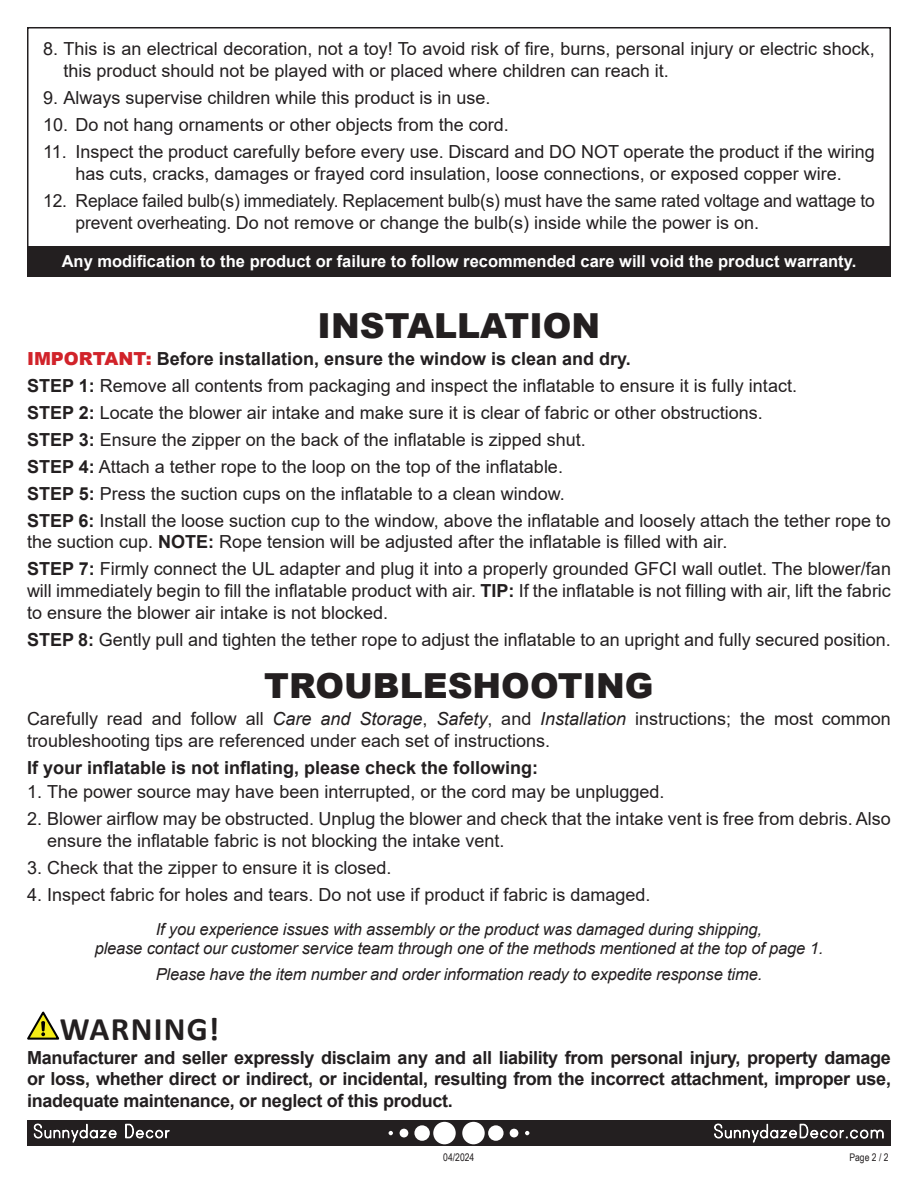
<style>
.page{position:relative;width:918px;height:1188px;background:#fff}
.page>*{position:absolute;margin:0;border:0;box-sizing:border-box;transform-origin:0 0}
.t1{font:900 34.5px "Arial";color:#231f20}
.t2{font:700 33px "Calibri";letter-spacing:.04em;color:#231f20}
.t3{font:18px/21.6px "Arial";color:#231f20}
.t4{font:700 18px/21.6px "Arial";color:#231f20;text-align:justify}
.t5{font:italic 16.5px/19.8px "Arial";letter-spacing:-.01em;color:#231f20;text-align:center}
.t6{font:700 16.5px "Arial";color:#fff}
.t7{font:10.5px "Arial Narrow";color:#231f20}
.s1{font-weight:900;color:#d1232a}
.s2{font-weight:700}
.s3{font-style:italic}
</style>
<div class="page">
<div style="left:27px;top:1120px;width:864px;height:26px;background:#231f20"></div>
<div style="left:462px;top:1122px;width:23px;height:22px;background:#fff;border-radius:50%"></div>
<div style="left:488px;top:1125px;width:16px;height:16px;background:#fff;border-radius:50%"></div>
<div style="left:510px;top:1129px;width:8px;height:8px;background:#fff;border-radius:50%"></div>
<svg style="left:525px;top:1131px;width:4px;height:4px"></svg>
<div style="left:433px;top:1122px;width:23px;height:22px;background:#fff;border-radius:50%"></div>
<div style="left:414px;top:1125px;width:16px;height:16px;background:#fff;border-radius:50%"></div>
<div style="left:400px;top:1129px;width:8px;height:8px;background:#fff;border-radius:50%"></div>
<svg style="left:389px;top:1131px;width:4px;height:4px"></svg>
<svg style="left:34px;top:1123px;width:83px;height:20px"></svg>
<svg style="left:125px;top:1124px;width:45px;height:15px"></svg>
<svg style="left:714px;top:1123px;width:170px;height:20px"></svg>
<svg style="left:27px;top:1011px;width:32px;height:29px"></svg>
<div style="left:27px;top:246px;width:864px;height:31px;background:#231f20"></div>
<p class="t3" style="left:63px;top:38px;width:813px;text-indent:-20px">8. This is an electrical decoration, not a toy! To avoid risk of fire, burns, personal injury or electric shock, this product should not be played with or placed where children can reach it.</p>
<p class="t3" style="left:43px;top:87px;width:449px">9. Always supervise children while this product is in use.</p>
<p class="t3" style="left:43px;top:114px;width:467px">10. Do not hang ornaments or other objects from the cord.</p>
<p class="t3" style="left:43px;top:141px;width:833px;text-align:center">11. Inspect the product carefully before every use. Discard and DO NOT operate the product if the wiring has cuts, cracks, damages or frayed cord insulation, loose connections, or exposed copper wire.</p>
<p class="t3" style="left:76px;top:190px;width:801px;text-indent:-32px">12. Replace failed bulb(s) immediately. Replacement bulb(s) must have the same rated voltage and wattage to prevent overheating. Do not remove or change the bulb(s) inside while the power is on.</p>
<p class="t6" style="left:62px;top:249px;width:796px">Any modification to the product or failure to follow recommended care will void the product warranty.</p>
<p class="t1" style="left:318px;top:300px;width:284px">INSTALLATION</p>
<p class="t4" style="left:27px;top:348px;width:605px"><span class="s1">IMPORTANT:</span> Before installation, ensure the window is clean and dry.</p>
<p class="t3" style="left:27px;top:375px;width:772px"><span class="s2">STEP 1:</span> Remove all contents from packaging and inspect the inflatable to ensure it is fully intact.</p>
<p class="t3" style="left:27px;top:402px;width:737px"><span class="s2">STEP 2:</span> Locate the blower air intake and make sure it is clear of fabric or other obstructions.</p>
<p class="t3" style="left:27px;top:429px;width:560px"><span class="s2">STEP 3:</span> Ensure the zipper on the back of the inflatable is zipped shut.</p>
<p class="t3" style="left:27px;top:456px;width:538px"><span class="s2">STEP 4:</span> Attach a tether rope to the loop on the top of the inflatable.</p>
<p class="t3" style="left:27px;top:483px;width:539px"><span class="s2">STEP 5:</span> Press the suction cups on the inflatable to a clean window.</p>
<p class="t3" style="left:27px;top:510px;width:865px"><span class="s2">STEP 6:</span> Install the loose suction cup to the window, above the inflatable and loosely attach the tether rope to the suction cup. <span class="s2">NOTE:</span> Rope tension will be adjusted after the inflatable is filled with air.</p>
<p class="t3" style="left:27px;top:558px;width:866px;text-align:justify"><span class="s2">STEP 7:</span> Firmly connect the UL adapter and plug it into a properly grounded GFCI wall outlet. The blower/fan will immediately begin to fill the inflatable product with air. <span class="s2">TIP:</span> If the inflatable is not filling with air, lift the fabric to ensure the blower air intake is not blocked.</p>
<p class="t3" style="left:27px;top:628px;width:865px"><span class="s2">STEP 8:</span> Gently pull and tighten the tether rope to adjust the inflatable to an upright and fully secured position.</p>
<p class="t1" style="left:264px;top:661px;width:391px">TROUBLESHOOTING</p>
<p class="t3" style="left:27px;top:708px;width:866px">Carefully read and follow all <span class="s3">Care and Storage</span>, <span class="s3">Safety</span>, and <span class="s3">Installation</span> instructions; the most common troubleshooting tips are referenced under each set of instructions.</p>
<p class="t4" style="left:27px;top:757px;width:513px">If your inflatable is not inflating, please check the following:</p>
<p class="t3" style="left:27px;top:781px;width:639px">1. The power source may have been interrupted, or the cord may be unplugged.</p>
<p class="t3" style="left:47px;top:808px;width:845px;text-indent:-20px">2. Blower airflow may be obstructed. Unplug the blower and check that the intake vent is free from debris. Also ensure the inflatable fabric is not blocking the intake vent.</p>
<p class="t3" style="left:27px;top:857px;width:366px">3. Check that the zipper to ensure it is closed.</p>
<p class="t3" style="left:27px;top:884px;width:625px">4. Inspect fabric for holes and tears. Do not use if product if fabric is damaged.</p>
<p class="t5" style="left:95px;top:919px;width:730px">If you experience issues with assembly or the product was damaged during shipping,<br>please contact our customer service team through one of the methods mentioned at the top of page 1.</p>
<p class="t5" style="left:156px;top:964px;width:608px">Please have the item number and order information ready to expedite response time.</p>
<p class="t2" style="left:60px;top:1005px;width:161px">WARNING!</p>
<p class="t4" style="left:27px;top:1047px;width:866px">Manufacturer and seller expressly disclaim any and all liability from personal injury, property damage or loss, whether direct or indirect, or incidental, resulting from the incorrect attachment, improper use, inadequate maintenance, or neglect of this product.</p>
<p class="t7" style="left:443px;top:1150px;width:33px">04/2024</p>
<p class="t7" style="left:849px;top:1150px;width:41px">Page 2 / 2</p>
</div>
